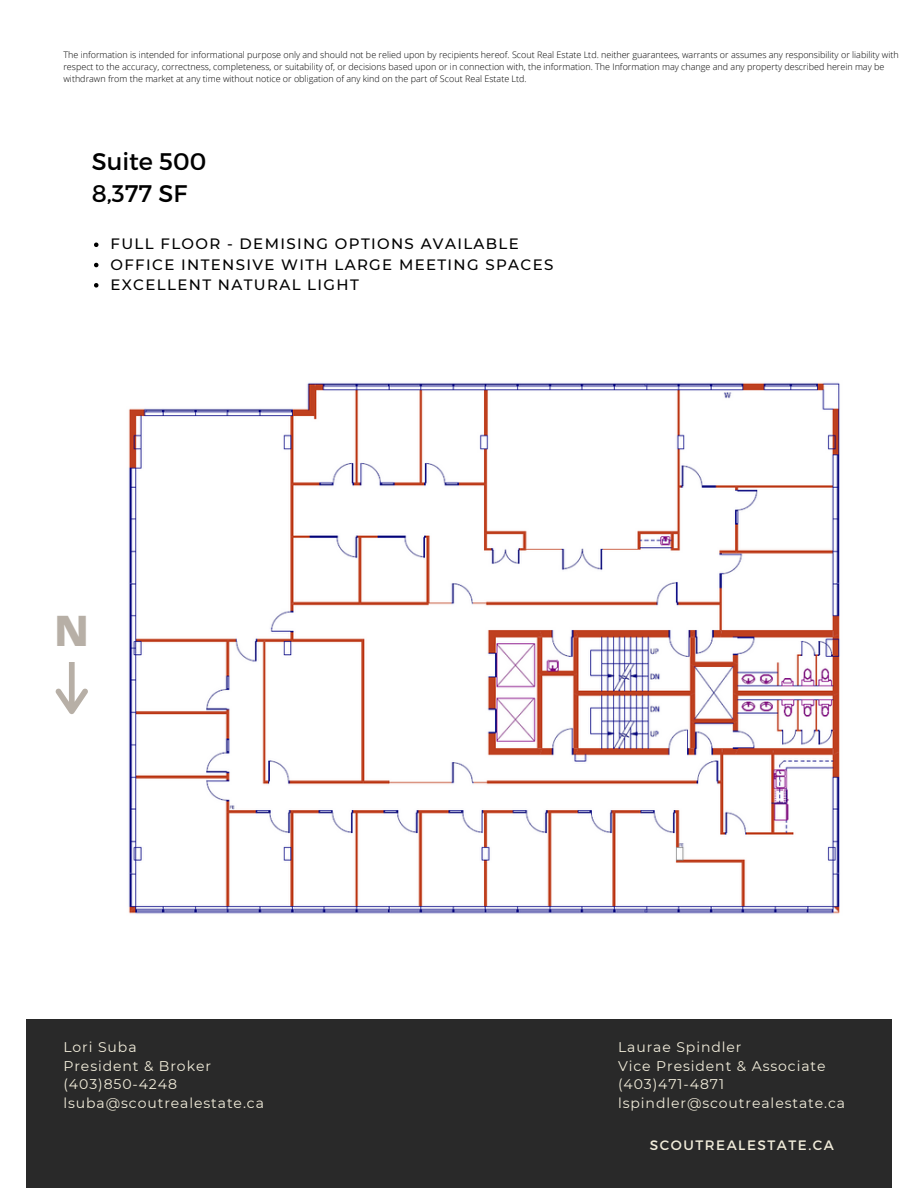
<style>
.page{position:relative;width:918px;height:1188px;background:#fff}
.page>*{position:absolute;margin:0;border:0;box-sizing:border-box;transform-origin:0 0}
.t1{font:800 42px "Open Sans";color:#b7afa6}
.t2{font:24px "Montserrat";color:#000}
.t3{font:500 15px "Montserrat";letter-spacing:.09em;color:#000}
.t4{font:13.95px/18.9px "Montserrat";letter-spacing:.065em;color:#f2eddb}
.t5{font:13.65px "Montserrat";letter-spacing:.11em;color:#f2eddb}
.t6{font:300 9px/12px "Open Sans";color:#000}
</style>
<div class="page">
<div style="left:26px;top:1019px;width:866px;height:169px;background:#292929"></div>
<svg style="left:56px;top:662px;width:32px;height:52px"></svg>
<img style="left:128px;top:382px;width:712px;height:532px">
<svg style="left:94px;top:243px;width:4px;height:4px"></svg>
<svg style="left:94px;top:263px;width:4px;height:4px"></svg>
<svg style="left:94px;top:283px;width:4px;height:5px"></svg>
<p class="t6" style="left:63px;top:49px;width:837px">The information is intended for informational purpose only and should not be relied upon by recipients hereof. Scout Real Estate Ltd. neither guarantees, warrants or assumes any responsibility or liability with respect to the accuracy, correctness, completeness, or suitability of, or decisions based upon or in connection with, the information. The Information may change and any property described herein may be withdrawn from the market at any time without notice or obligation of any kind on the part of Scout Real Estate Ltd.</p>
<p class="t2" style="left:92px;top:145px;width:116px">Suite 500</p>
<p class="t2" style="left:92px;top:178px;width:97px">8,377 SF</p>
<p class="t3" style="left:110px;top:235px;width:410px">FULL FLOOR - DEMISING OPTIONS AVAILABLE</p>
<p class="t3" style="left:110px;top:255px;width:445px">OFFICE INTENSIVE WITH LARGE MEETING SPACES</p>
<p class="t3" style="left:110px;top:275px;width:250px">EXCELLENT NATURAL LIGHT</p>
<p class="t1" style="left:54px;top:601px;width:36px">N</p>
<p class="t4" style="left:63px;top:1037px;width:75px">Lori Suba</p>
<p class="t4" style="left:63px;top:1056px;width:149px">President &amp; Broker</p>
<p class="t4" style="left:63px;top:1075px;width:202px">(403)850-4248 lsuba@scoutrealestate.ca</p>
<p class="t4" style="left:618px;top:1037px;width:125px">Laurae Spindler</p>
<p class="t4" style="left:618px;top:1056px;width:209px">Vice President &amp; Associate</p>
<p class="t4" style="left:618px;top:1075px;width:107px">(403)471-4871</p>
<p class="t4" style="left:618px;top:1094px;width:229px">lspindler@scoutrealestate.ca</p>
<p class="t5" style="left:650px;top:1136px;width:186px">SCOUTREALESTATE.CA</p>
</div>
